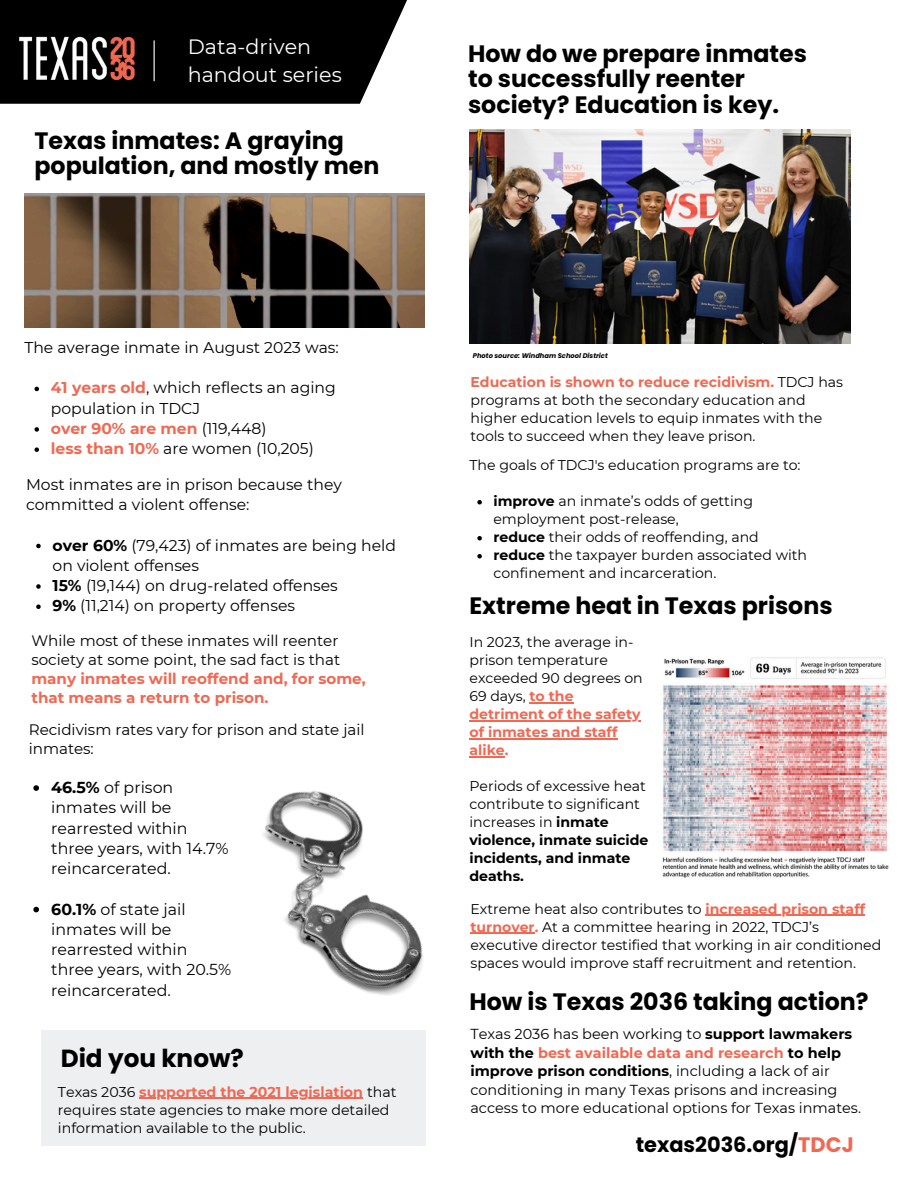
<style>
.page{position:relative;width:918px;height:1188px;background:#fff}
.page>*{position:absolute;margin:0;border:0;box-sizing:border-box;transform-origin:0 0}
.t1{font:700 24.75px "Poppins";color:#000}
.t2{font:700 23.7px/25.7px "Poppins";color:#000}
.t3{font:700 20.85px "Poppins";color:#000}
.t4{font:20.7px/28.2px "Montserrat";color:#fff}
.t5{font:15.9px/20.2px "Montserrat";color:#000}
.t6{font:15.6px/20.2px "Montserrat";color:#000}
.t7{font:700 15.6px "Montserrat";color:#f26852}
.t8{font:15.15px/19.2px "Montserrat";color:#000}
.t9{font:14.4px/18.5px "Montserrat";color:#000}
.t10{font:14.25px/18px "Montserrat";color:#000}
.t11{font:700 14.25px "Montserrat";color:#f26852}
.t12{font:14.1px/18px "Montserrat";color:#000}
.t13{font:700 14.1px/18px "Montserrat";color:#f26852}
.t14{font:700 14.1px/18px "Montserrat";color:#000}
.t15{font:italic 700 6.75px "Poppins";color:#000}
.s1{font-weight:700;color:#f26852}
.s2{font-weight:400;color:#000}
.s3{font-weight:700}
.s4{color:#f26852}
</style>
<div class="page">
<svg style="left:0;top:0;width:407px;height:104px;background:#121212"></svg>
<img style="left:14px;top:30px;width:126px;height:57px">
<hr style="left:154px;top:40px;width:1px;height:41px;background:#fff">
<div style="left:42px;top:1030px;width:384px;height:116px;background:#edeff1"></div>
<img style="left:24px;top:193px;width:401px;height:134px">
<img style="left:469px;top:129px;width:382px;height:215px">
<img style="left:662px;top:657px;width:227px;height:221px">
<img style="left:263px;top:791px;width:212px;height:204px">
<svg style="left:35px;top:387px;width:4px;height:4px"></svg>
<svg style="left:35px;top:427px;width:4px;height:5px"></svg>
<svg style="left:35px;top:447px;width:4px;height:5px"></svg>
<svg style="left:477px;top:500px;width:5px;height:4px"></svg>
<svg style="left:477px;top:536px;width:5px;height:4px"></svg>
<svg style="left:477px;top:554px;width:5px;height:4px"></svg>
<hr style="left:529px;top:702px;width:45px;height:2px;background:#f26852">
<hr style="left:469px;top:720px;width:172px;height:2px;background:#f26852">
<hr style="left:469px;top:738px;width:149px;height:2px;background:#f26852">
<hr style="left:469px;top:756px;width:36px;height:2px;background:#f26852">
<hr style="left:139px;top:1098px;width:224px;height:1px;background:#f26852">
<svg style="left:36px;top:544px;width:5px;height:4px"></svg>
<svg style="left:36px;top:584px;width:5px;height:5px"></svg>
<svg style="left:36px;top:605px;width:5px;height:4px"></svg>
<svg style="left:33px;top:785px;width:6px;height:6px"></svg>
<svg style="left:33px;top:907px;width:6px;height:5px"></svg>
<hr style="left:705px;top:915px;width:160px;height:1px;background:#f26852">
<hr style="left:470px;top:933px;width:65px;height:1px;background:#f26852">
<p class="t4" style="left:188px;top:33px;width:156px">Data-driven handout series</p>
<p class="t2" style="left:35px;top:127px;width:347px">Texas inmates: A graying population, and mostly men</p>
<p class="t6" style="left:24px;top:337px;width:316px">The average inmate in August 2023 was:</p>
<p class="t6" style="left:51px;top:378px;width:287px"><span class="s1">41 years old</span>, which reflects an aging population in TDCJ</p>
<h4 class="t7" style="left:51px;top:419px;width:217px">over 90% are men <span class="s2">(119,448)</span></h4>
<p class="t6" style="left:51px;top:438px;width:264px"><span class="s1">less than 10%</span> are women (10,205)</p>
<h4 class="t6" style="left:26px;top:474px;width:317px">Most inmates are in prison because they committed a violent offense:</h4>
<p class="t6" style="left:53px;top:535px;width:345px"><span class="s3">over 60%</span> (79,423) of inmates are being held on violent offenses</p>
<p class="t6" style="left:53px;top:575px;width:287px"><span class="s3">15%</span> (19,144) on drug-related offenses</p>
<p class="t6" style="left:53px;top:596px;width:244px"><span class="s3">9%</span> (11,214) on property offenses</p>
<p class="t8" style="left:31px;top:631px;width:336px">While most of these inmates will reenter society at some point, the sad fact is that <span class="s1">many inmates will reoffend and, for some, that means a return to prison.</span></p>
<h5 class="t8" style="left:29px;top:720px;width:337px">Recidivism rates vary for prison and state jail inmates:</h5>
<h5 class="t5" style="left:51px;top:777px;width:179px"><span class="s3">46.5%</span> of prison inmates will be rearrested within three years, with 14.7% reincarcerated.</h5>
<h1 class="t5" style="left:51px;top:899px;width:182px"><span class="s3">60.1%</span> of state jail inmates will be rearrested within three years, with 20.5% reincarcerated.</h1>
<h5 class="t1" style="left:61px;top:1041px;width:185px">Did you know?</h5>
<h5 class="t11" style="left:58px;top:1083px;width:340px"><span class="s2">Texas 2036</span> supported the 2021 legislation <span class="s2">that</span></h5>
<p class="t10" style="left:58px;top:1101px;width:333px">requires state agencies to make more detailed information available to the public.</p>
<p class="t2" style="left:468px;top:41px;width:341px">How do we prepare inmates to successfully reenter society? Education is key.</p>
<h2 class="t15" style="left:473px;top:351px;width:136px">Photo source: Windham School District</h2>
<h1 class="t12" style="left:470px;top:373px;width:374px"><span class="s1">Education is shown to reduce recidivism.</span> TDCJ has programs at both the secondary education and higher education levels to equip inmates with the tools to succeed when they leave prison.</h1>
<p class="t12" style="left:469px;top:456px;width:333px">The goals of TDCJ's education programs are to:</p>
<p class="t12" style="left:493px;top:492px;width:261px"><span class="s3">improve</span> an inmate’s odds of getting employment post-release,</p>
<h5 class="t12" style="left:493px;top:528px;width:267px"><span class="s3">reduce</span> their odds of reoffending, and</h5>
<h5 class="t12" style="left:493px;top:546px;width:315px"><span class="s3">reduce</span> the taxpayer burden associated with confinement and incarceration.</h5>
<p class="t2" style="left:469px;top:593px;width:365px">Extreme heat in Texas prisons</p>
<p class="t12" style="left:469px;top:633px;width:175px">In 2023, the average in&shy;prison temperature exceeded 90 degrees on<br>69 days, <span class="s1">to the</span></p>
<p class="t13" style="left:469px;top:705px;width:173px">detriment of the safety of inmates and staff alike.</p>
<p class="t12" style="left:469px;top:777px;width:180px">Periods of excessive heat contribute to significant increases in <span class="s3">inmate violence, inmate suicide</span></p>
<h1 class="t14" style="left:469px;top:849px;width:162px">incidents, and inmate deaths.</h1>
<p class="t12" style="left:470px;top:900px;width:412px">Extreme heat also contributes to <span class="s1">increased prison staff turnover.</span> At a committee hearing in 2022, TDCJ’s executive director testified that working in air conditioned spaces would improve staff recruitment and retention.</p>
<h1 class="t2" style="left:469px;top:989px;width:401px">How is Texas 2036 taking action?</h1>
<h4 class="t9" style="left:470px;top:1025px;width:392px">Texas 2036 has been working to <span class="s3">support lawmakers with the</span> <span class="s1">best available data and research</span> <span class="s3">to help improve prison conditions</span>, including a lack of air conditioning in many Texas prisons and increasing access to more educational options for Texas inmates.</h4>
<h4 class="t3" style="left:636px;top:1131px;width:220px">texas2036.org/<span class="s4">TDCJ</span></h4>
</div>
